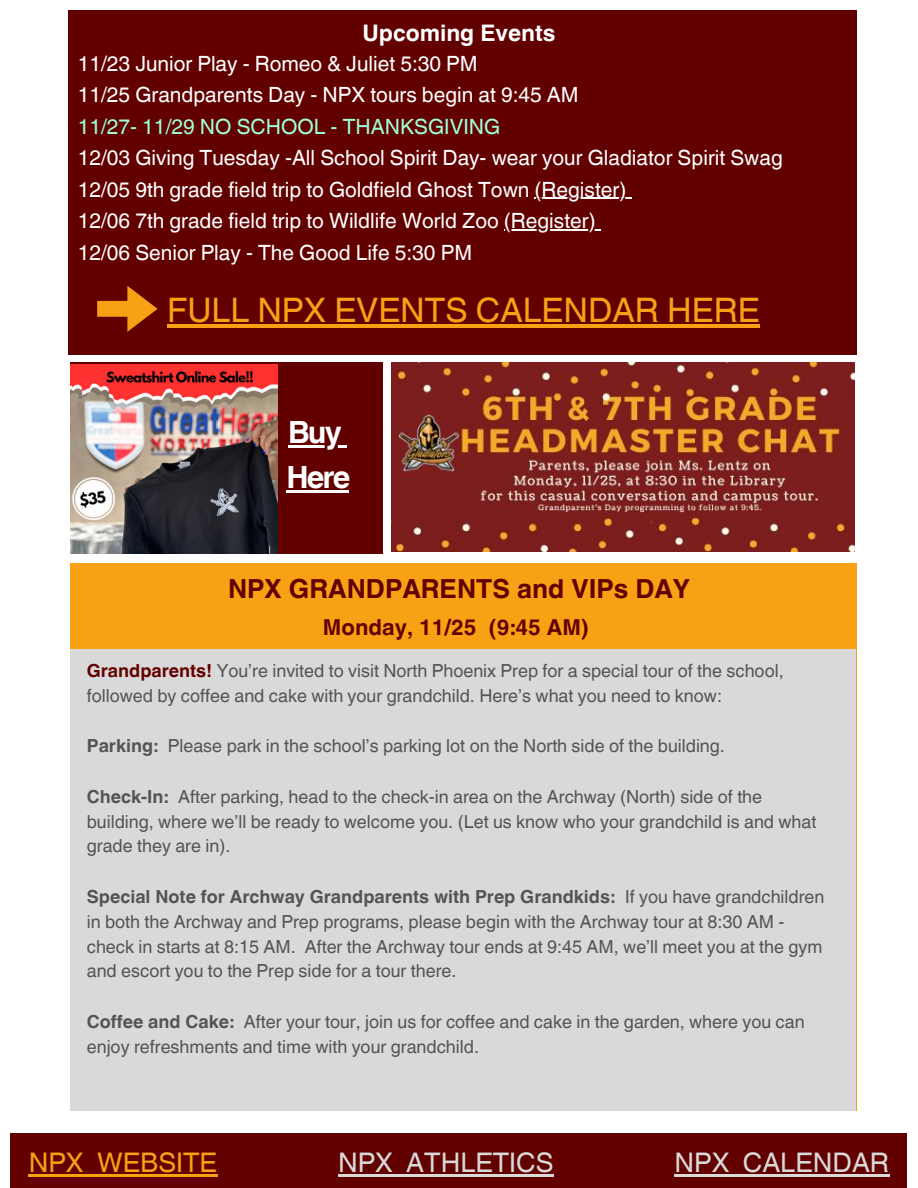
<style>
.page{position:relative;width:918px;height:1188px;background:#fff}
.page>*{position:absolute;margin:0;border:0;box-sizing:border-box;transform-origin:0 0}
.t1{font:33.75px "Helvetica World";color:#f9a114}
.t2{font:700 30.6px/45px "Helvetica World";letter-spacing:-.06em;color:#fff}
.t3{font:27px "Helvetica World";color:#d9d9d9}
.t4{font:27px "Helvetica World";color:#f9a114}
.t5{font:700 26.25px "Helvetica World";color:#620000}
.t6{font:700 22.8px "Helvetica World";color:#fff}
.t7{font:700 22.05px "Helvetica World";color:#620000}
.t8{font:21px/31.5px "Helvetica World";color:#fff}
.t9{font:18px/24.8px "Helvetica World";color:#545454}
.s1{color:#9fffd7}
.s2{font-weight:700;color:#620000}
.s3{font-weight:700}
</style>
<div class="page">
<div style="left:11px;top:1133px;width:896px;height:55px;background:#620000"></div>
<hr style="left:675px;top:1174px;width:55px;height:3px;background:#d9d9d9">
<svg style="left:730px;top:1174px;width:13px;height:3px"></svg>
<hr style="left:743px;top:1174px;width:146px;height:3px;background:#d9d9d9">
<hr style="left:29px;top:1174px;width:55px;height:3px;background:#f9a114">
<svg style="left:84px;top:1174px;width:13px;height:3px"></svg>
<hr style="left:97px;top:1174px;width:120px;height:3px;background:#f9a114">
<hr style="left:338px;top:1174px;width:55px;height:3px;background:#d9d9d9">
<svg style="left:393px;top:1174px;width:13px;height:3px"></svg>
<hr style="left:406px;top:1174px;width:148px;height:3px;background:#d9d9d9">
<div style="left:70px;top:563px;width:786px;height:548px;background:#f9a114"></div>
<div style="left:70px;top:649px;width:786px;height:462px;background:#d9d9d9"></div>
<div style="left:70px;top:362px;width:313px;height:192px;background:#620000"></div>
<img style="left:70px;top:364px;width:207px;height:189px">
<hr style="left:288px;top:445px;width:52px;height:3px;background:#fff">
<svg style="left:340px;top:445px;width:7px;height:3px"></svg>
<hr style="left:286px;top:490px;width:62px;height:3px;background:#fff">
<img style="left:391px;top:362px;width:464px;height:189px">
<div style="left:68px;top:10px;width:788px;height:345px;background:#620000"></div>
<hr style="left:535px;top:198px;width:91px;height:1px;background:#fff">
<hr style="left:504px;top:229px;width:92px;height:1px;background:#fff">
<svg style="left:97px;top:286px;width:61px;height:46px"></svg>
<hr style="left:167px;top:324px;width:593px;height:4px;background:#f9a114">
<p class="t6" style="left:363px;top:14px;width:194px">Upcoming Events</p>
<h3 class="t8" style="left:78px;top:48px;width:707px">11/23 Junior Play - Romeo &amp; Juliet 5:30 PM<br>11/25 Grandparents Day - NPX tours begin at 9:45 AM<br><span class="s1">11/27- 11/29 NO SCHOOL - THANKSGIVING<br></span>12/03 Giving Tuesday -All School Spirit Day- wear your Gladiator Spirit Swag 12/05 9th grade field trip to Goldfield Ghost Town (Register)</h3>
<h3 class="t8" style="left:78px;top:205px;width:519px">12/06 7th grade field trip to Wildlife World Zoo (Register)</h3>
<h3 class="t8" style="left:78px;top:237px;width:396px">12/06 Senior Play - The Good Life 5:30 PM</h3>
<h1 class="t1" style="left:167px;top:290px;width:594px">FULL NPX EVENTS CALENDAR HERE</h1>
<p class="t2" style="left:286px;top:407px;width:65px">Buy<br>Here</p>
<h2 class="t5" style="left:228px;top:567px;width:463px">NPX GRANDPARENTS and VIPs DAY</h2>
<p class="t7" style="left:323px;top:609px;width:268px">Monday, 11/25 (9:45 AM)</p>
<h4 class="t9" style="left:87px;top:658px;width:698px"><span class="s2">Grandparents!</span> You’re invited to visit North Phoenix Prep for a special tour of the school, followed by coffee and cake with your grandchild. Here’s what you need to know:</h4>
<h5 class="t9" style="left:87px;top:734px;width:640px"><span class="s3">Parking:</span> Please park in the school’s parking lot on the North side of the building.</h5>
<p class="t9" style="left:87px;top:784px;width:731px"><span class="s3">Check-In:</span> After parking, head to the check-in area on the Archway (North) side of the building, where we’ll be ready to welcome you. (Let us know who your grandchild is and what grade they are in).</p>
<p class="t9" style="left:87px;top:884px;width:739px"><span class="s3">Special Note for Archway Grandparents with Prep Grandkids:</span> If you have grandchildren in both the Archway and Prep programs, please begin with the Archway tour at 8:30 AM - check in starts at 8:15 AM. After the Archway tour ends at 9:45 AM, we’ll meet you at the gym and escort you to the Prep side for a tour there.</p>
<p class="t9" style="left:87px;top:1009px;width:719px"><span class="s3">Coffee and Cake:</span> After your tour, join us for coffee and cake in the garden, where you can enjoy refreshments and time with your grandchild.</p>
<h6 class="t4" style="left:29px;top:1147px;width:190px">NPX WEBSITE</h6>
<h1 class="t3" style="left:338px;top:1147px;width:217px">NPX ATHLETICS</h1>
<h5 class="t3" style="left:675px;top:1147px;width:216px">NPX CALENDAR</h5>
</div>
